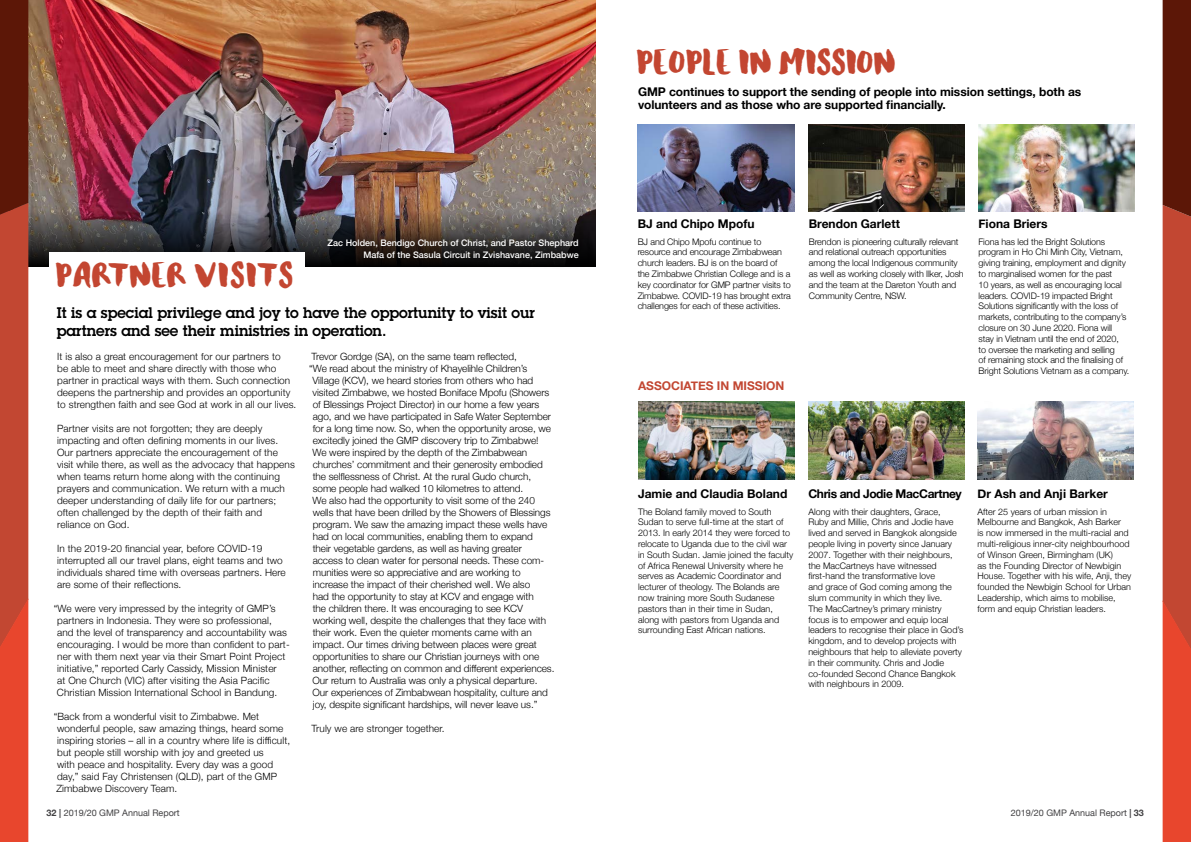
<style>
.page{position:relative;width:1191px;height:842px;background:#fff}
.page>*{position:absolute;margin:0;border:0;box-sizing:border-box;transform-origin:0 0}
.t1{font:35px "Heather";color:#c34631}
.t2{font:600 15px/18px "Lubalin Graph";color:#000}
.t3{font:700 12px/13px "Helvetica Neue";letter-spacing:-.005em;color:#000}
.t4{font:700 12px "Helvetica Neue";letter-spacing:-.03em;color:#000}
.t5{font:700 12px "Helvetica Neue";color:#c24732}
.t6{font:300 10px/12px "Helvetica Neue";letter-spacing:-.005em;color:#000}
.t7{font:300 9px/10.8px "Helvetica Neue";color:#000}
.t8{font:500 9px/12px "Helvetica Neue";color:#fff;text-align:right}
.t9{font:9px "Helvetica Neue";color:#414042}
.s1{font-weight:700}
</style>
<div class="page">
<img style="left:28px;top:0;width:567px;height:209px">
<img style="left:28px;top:209px;width:567px;height:58px">
<svg style="left:321px;top:233px;width:268px;height:34px;background:#1f1a18"></svg>
<div style="left:49px;top:252px;width:255px;height:42px;background:#fff"></div>
<svg style="left:0;top:0;width:28px;height:842px;background:#b23a26"></svg>
<img style="left:978px;top:125px;width:156px;height:87px">
<img style="left:808px;top:125px;width:156px;height:87px">
<img style="left:977px;top:401px;width:156px;height:78px">
<img style="left:637px;top:125px;width:157px;height:87px">
<img style="left:638px;top:401px;width:156px;height:78px">
<svg style="left:1162px;top:0;width:29px;height:842px;background:#b33f2a"></svg>
<img style="left:808px;top:401px;width:156px;height:78px">
<p class="t8" style="left:327px;top:236px;width:253px">Zac Holden, Bendigo Church of Christ, and Pastor Shephard<br>Mafa of the Sasula Circuit in Zvishavane, Zimbabwe</p>
<h1 class="t1" style="left:55px;top:256px;width:239px">PARTNER VISITS</h1>
<h2 class="t2" style="left:57px;top:303px;width:480px">It is a special privilege and joy to have the opportunity to visit our partners and see their ministries in operation.</h2>
<p class="t6" style="left:57px;top:350px;width:241px">It is also a great encouragement for our partners to<br>be able to meet and share directly with those who partner in practical ways with them. Such connection deepens the partnership and provides an opportunity to strengthen faith and see God at work in all our lives.</p>
<p class="t6" style="left:57px;top:422px;width:239px">Partner visits are not forgotten; they are deeply impacting and often defining moments in our lives.<br>Our partners appreciate the encouragement of the visit while there, as well as the advocacy that happens when teams return home along with the continuing prayers and communication. We return with a much deeper understanding of daily life for our partners; often challenged by the depth of their faith and reliance on God.</p>
<p class="t6" style="left:57px;top:542px;width:230px">In the 2019-20 financial year, before COVID-19 interrupted all our travel plans, eight teams and two individuals shared time with overseas partners. Here are some of their reflections.</p>
<p class="t6" style="left:57px;top:602px;width:234px;text-indent:-3px">“We were very impressed by the integrity of GMP’s partners in Indonesia. They were so professional, and the level of transparency and accountability was encouraging. I would be more than confident to part&shy;ner with them next year via their Smart Point Project initiative,” reported Carly Cassidy, Mission Minister<br>at One Church (VIC) after visiting the Asia Pacific Christian Mission International School in Bandung.</p>
<p class="t6" style="left:54px;top:710px;width:238px">“Back from a wonderful visit to Zimbabwe. Met wonderful people, saw amazing things, heard some inspiring stories – all in a country where life is difficult, but people still worship with joy and greeted us<br>with peace and hospitality. Every day was a good day,” said Fay Christensen (QLD), part of the GMP Zimbabwe Discovery Team.</p>
<p class="t6" style="left:311px;top:350px;width:207px">Trevor Gordge (SA), on the same team reflected,</p>
<p class="t6" style="left:309px;top:362px;width:220px">“We read about the ministry of Khayelihle Children’s</p>
<p class="t6" style="left:312px;top:374px;width:222px">Village (KCV), we heard stories from others who had</p>
<p class="t6" style="left:312px;top:386px;width:238px">visited Zimbabwe, we hosted Boniface Mpofu (Showers</p>
<p class="t6" style="left:313px;top:398px;width:228px">of Blessings Project Director) in our home a few years</p>
<p class="t6" style="left:313px;top:410px;width:240px">ago, and we have participated in Safe Water September</p>
<p class="t6" style="left:313px;top:422px;width:240px">for a long time now. So, when the opportunity arose, we</p>
<p class="t6" style="left:313px;top:434px;width:227px">excitedly joined the GMP discovery trip to Zimbabwe!</p>
<p class="t6" style="left:312px;top:446px;width:216px">We were inspired by the depth of the Zimbabwean</p>
<p class="t6" style="left:313px;top:458px;width:232px">churches’ commitment and their generosity embodied</p>
<p class="t6" style="left:313px;top:470px;width:220px">the selflessness of Christ. At the rural Gudo church,</p>
<p class="t6" style="left:313px;top:482px;width:212px">some people had walked 10 kilometres to attend.</p>
<p class="t6" style="left:312px;top:494px;width:224px">We also had the opportunity to visit some of the 240</p>
<p class="t6" style="left:313px;top:506px;width:239px">wells that have been drilled by the Showers of Blessings</p>
<p class="t6" style="left:313px;top:518px;width:236px">program. We saw the amazing impact these wells have</p>
<p class="t6" style="left:313px;top:530px;width:222px">had on local communities, enabling them to expand</p>
<p class="t6" style="left:313px;top:542px;width:211px">their vegetable gardens, as well as having greater</p>
<p class="t6" style="left:313px;top:554px;width:233px">access to clean water for personal needs. These com-</p>
<p class="t6" style="left:313px;top:566px;width:209px">munities were so appreciative and are working to</p>
<p class="t6" style="left:313px;top:578px;width:219px">increase the impact of their cherished well. We also</p>
<p class="t6" style="left:313px;top:590px;width:222px">had the opportunity to stay at KCV and engage with</p>
<p class="t6" style="left:313px;top:602px;width:212px">the children there. It was encouraging to see KCV</p>
<p class="t6" style="left:313px;top:614px;width:235px">working well, despite the challenges that they face with</p>
<p class="t6" style="left:313px;top:626px;width:220px">their work. Even the quieter moments came with an</p>
<p class="t6" style="left:313px;top:638px;width:225px">impact. Our times driving between places were great</p>
<p class="t6" style="left:313px;top:650px;width:228px">opportunities to share our Christian journeys with one</p>
<p class="t6" style="left:313px;top:662px;width:243px">another, reflecting on common and different experiences.</p>
<p class="t6" style="left:312px;top:674px;width:226px">Our return to Australia was only a physical departure.</p>
<p class="t6" style="left:312px;top:686px;width:237px">Our experiences of Zimbabwean hospitality, culture and</p>
<p class="t6" style="left:313px;top:698px;width:226px">joy, despite significant hardships, will never leave us.”</p>
<p class="t6" style="left:311px;top:722px;width:135px">Truly we are stronger together.</p>
<h1 class="t1" style="left:636px;top:43px;width:261px">PEOPLE IN MISSION</h1>
<p class="t3" style="left:638px;top:86px;width:445px">GMP continues to support the sending of people into mission settings, both as volunteers and as those who are supported financially.</p>
<p class="t3" style="left:637px;top:218px;width:118px">BJ and Chipo Mpofu</p>
<p class="t7" style="left:637px;top:235px;width:155px">BJ and Chipo Mpofu continue to resource and encourage Zimbabwean church leaders. BJ is on the board of the Zimbabwe Christian College and is a key coordinator for GMP partner visits to Zimbabwe. COVID-19 has brought extra challenges for each of these activities.</p>
<p class="t5" style="left:638px;top:376px;width:148px">ASSOCIATES IN MISSION</p>
<p class="t3" style="left:809px;top:218px;width:93px">Brendon Garlett</p>
<p class="t7" style="left:809px;top:235px;width:156px">Brendon is pioneering culturally relevant and relational outreach opportunities among the local Indigenous community as well as working closely with Ilker, Josh and the team at the Dareton Youth and Community Centre, NSW.</p>
<p class="t3" style="left:978px;top:218px;width:71px">Fiona Briers</p>
<p class="t7" style="left:978px;top:235px;width:152px">Fiona has led the Bright Solutions program in Ho Chi Minh City, Vietnam, giving training, employment and dignity to marginalised women for the past<br>10 years, as well as encouraging local leaders. COVID-19 impacted Bright Solutions significantly with the loss of markets, contributing to the company’s closure on 30 June 2020. Fiona will stay in Vietnam until the end of 2020,<br>to oversee the marketing and selling<br>of remaining stock and the finalising of Bright Solutions Vietnam as a company.</p>
<p class="t3" style="left:638px;top:488px;width:151px">Jamie and Claudia Boland</p>
<p class="t7" style="left:638px;top:505px;width:157px">The Boland family moved to South Sudan to serve full-time at the start of 2013. In early 2014 they were forced to relocate to Uganda due to the civil war in South Sudan. Jamie joined the faculty of Africa Renewal University where he serves as Academic Coordinator and lecturer of theology. The Bolands are now training more South Sudanese pastors than in their time in Sudan, along with pastors from Uganda and surrounding East African nations.</p>
<p class="t4" style="left:808px;top:484px;width:155px">Chris and Jodie MacCartney</p>
<p class="t7" style="left:808px;top:505px;width:156px">Along with their daughters, Grace,<br>Ruby and Millie, Chris and Jodie have lived and served in Bangkok alongside people living in poverty since January 2007. Together with their neighbours, the MacCartneys have witnessed first-hand the transformative love<br>and grace of God coming among the slum community in which they live.<br>The MacCartney’s primary ministry focus is to empower and equip local leaders to recognise their place in God’s kingdom, and to develop projects with neighbours that help to alleviate poverty in their community. Chris and Jodie co-founded Second Chance Bangkok with neighbours in 2009.</p>
<p class="t3" style="left:977px;top:488px;width:132px">Dr Ash and Anji Barker</p>
<p class="t7" style="left:977px;top:505px;width:155px">After 25 years of urban mission in Melbourne and Bangkok, Ash Barker<br>is now immersed in the multi-racial and multi-religious inner-city neighbourhood of Winson Green, Birmingham (UK)<br>as the Founding Director of Newbigin House. Together with his wife, Anji, they founded the Newbigin School for Urban Leadership, which aims to mobilise, form and equip Christian leaders.</p>
<p class="t9" style="left:47px;top:806px;width:135px"><span class="s1">32 |</span> 2019/20 GMP Annual Report</p>
<p class="t9" style="left:1011px;top:806px;width:135px">2019/20 GMP Annual Report <span class="s1">| 33</span></p>
</div>
